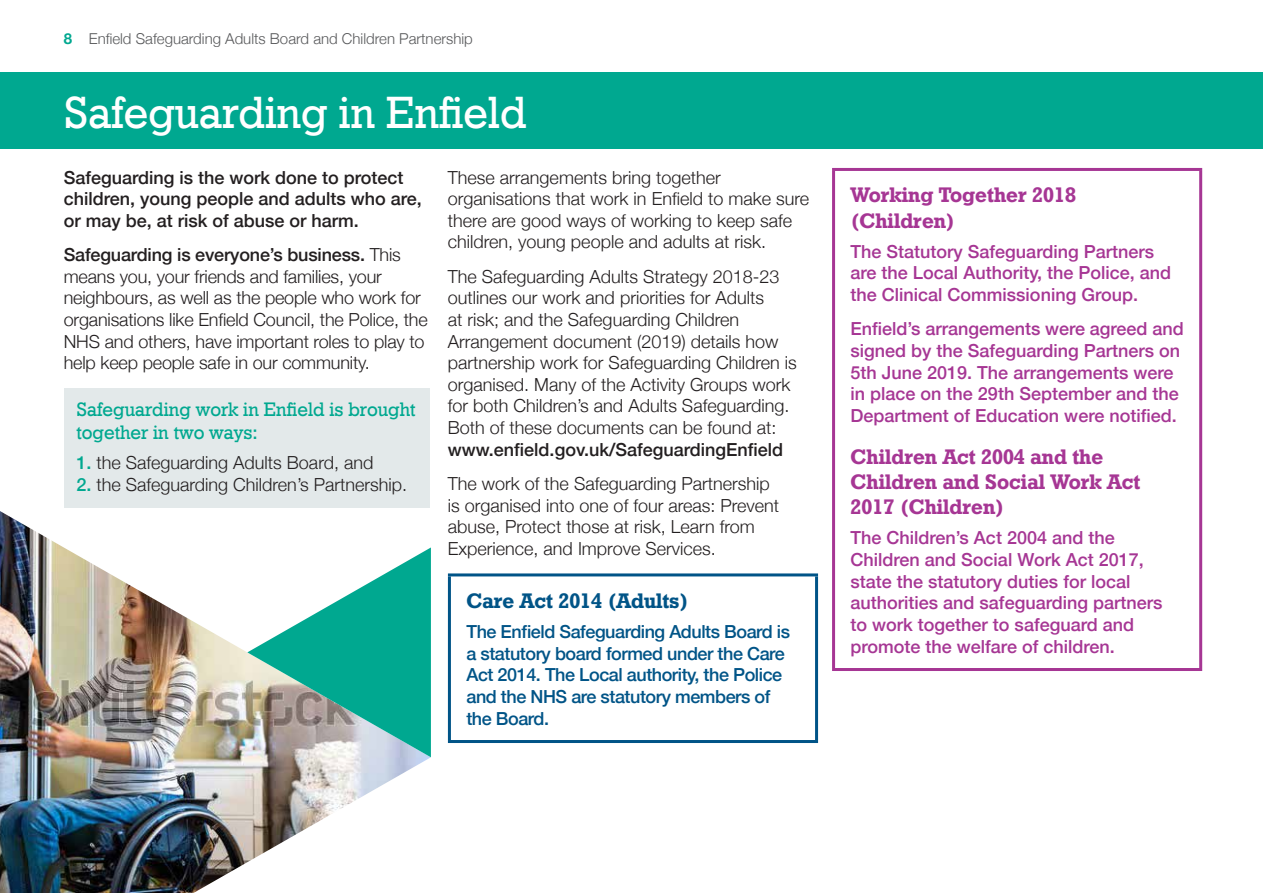
<style>
.page{position:relative;width:1263px;height:893px;background:#fff}
.page>*{position:absolute;margin:0;border:0;box-sizing:border-box;transform-origin:0 0}
.t1{font:45px "Geometric Slab 712 BT Medium A";color:#fff}
.t2{font:21px/25.2px "Geometric Slab 712 BT Bold A";color:#a63694}
.t3{font:21px "Geometric Slab 712 BT Bold A";color:#005487}
.t4{font:19.5px/23.4px "Geometric Slab 712 BT Medium A";color:#00a890}
.t5{font:300 18px/21.6px "Helvetica Neue";color:#231f20}
.t6{font:500 18px/21.6px "Helvetica Neue";color:#a63694}
.t7{font:500 18px/21.6px "Helvetica Neue";letter-spacing:-.025em;color:#005487}
.t8{font:500 18px/21.6px "Helvetica Neue";color:#231f20}
.t9{font:300 15px "Helvetica Neue";color:#58595b}
.s1{font-weight:700;color:#00a890}
.s2{font-weight:500}
.s3{font-weight:500;color:#00a890}
</style>
<div class="page">
<div style="left:0;top:72px;width:1263px;height:77px;background:#00a890"></div>
<div style="left:64px;top:388px;width:365px;height:120px;background:#e3e9ea"></div>
<hr style="left:448px;top:573px;width:370px;height:3px;background:#005487">
<hr style="left:448px;top:576px;width:3px;height:164px;background:#005487">
<hr style="left:815px;top:576px;width:3px;height:164px;background:#005487">
<hr style="left:448px;top:740px;width:370px;height:3px;background:#005487">
<hr style="left:832px;top:168px;width:370px;height:3px;background:#a63694">
<hr style="left:832px;top:171px;width:3px;height:497px;background:#a63694">
<hr style="left:1199px;top:171px;width:3px;height:497px;background:#a63694">
<hr style="left:832px;top:668px;width:370px;height:3px;background:#a63694">
<img style="left:0;top:511px;width:431px;height:382px">
<svg style="left:247px;top:547px;width:184px;height:210px"></svg>
<p class="t9" style="left:64px;top:27px;width:411px"><span class="s1">8</span> Enfield Safeguarding Adults Board and Children Partnership</p>
<h1 class="t1" style="left:64px;top:85px;width:464px">Safeguarding in Enfield</h1>
<p class="t8" style="left:64px;top:165px;width:360px">Safeguarding is the work done to protect children, young people and adults who are, or may be, at risk of abuse or harm.</p>
<p class="t5" style="left:64px;top:243px;width:365px"><span class="s2">Safeguarding is everyone’s business.</span> This means you, your friends and families, your neighbours, as well as the people who work for organisations like Enfield Council, the Police, the NHS and others, have important roles to play to help keep people safe in our community.</p>
<p class="t4" style="left:77px;top:397px;width:341px">Safeguarding work in Enfield is brought together in two ways:</p>
<p class="t5" style="left:77px;top:450px;width:298px"><span class="s3">1.</span> the Safeguarding Adults Board, and</p>
<p class="t5" style="left:77px;top:472px;width:332px"><span class="s3">2.</span> the Safeguarding Children’s Partnership.</p>
<p class="t5" style="left:448px;top:165px;width:363px">These arrangements bring together organisations that work in Enfield to make sure there are good ways of working to keep safe children, young people and adults at risk.</p>
<p class="t5" style="left:448px;top:264px;width:350px">The Safeguarding Adults Strategy 2018-23 outlines our work and priorities for Adults<br>at risk; and the Safeguarding Children Arrangement document (2019) details how partnership work for Safeguarding Children is organised. Many of the Activity Groups work for both Children’s and Adults Safeguarding.<br>Both of these documents can be found at:</p>
<p class="t8" style="left:448px;top:437px;width:337px">www.enfield.gov.uk/SafeguardingEnfield</p>
<p class="t5" style="left:448px;top:471px;width:333px">The work of the Safeguarding Partnership is organised into one of four areas: Prevent abuse, Protect those at risk, Learn from Experience, and Improve Services.</p>
<p class="t3" style="left:466px;top:588px;width:224px">Care Act 2014 (Adults)</p>
<p class="t7" style="left:466px;top:619px;width:325px">The Enfield Safeguarding Adults Board is a statutory board formed under the Care Act 2014. The Local authority, the Police and the NHS are statutory members of the Board.</p>
<p class="t2" style="left:850px;top:182px;width:227px">Working Together 2018 (Children)</p>
<p class="t6" style="left:850px;top:239px;width:322px">The Statutory Safeguarding Partners are the Local Authority, the Police, and the Clinical Commissioning Group.</p>
<p class="t6" style="left:850px;top:317px;width:335px">Enfield’s arrangements were agreed and signed by the Safeguarding Partners on 5th June 2019. The arrangements were in place on the 29th September and the Department of Education were notified.</p>
<p class="t2" style="left:850px;top:444px;width:291px">Children Act 2004 and the<br>Children and Social Work Act<br>2017 (Children)</p>
<p class="t6" style="left:850px;top:526px;width:313px">The Children’s Act 2004 and the Children and Social Work Act 2017, state the statutory duties for local authorities and safeguarding partners to work together to safeguard and promote the welfare of children.</p>
</div>
